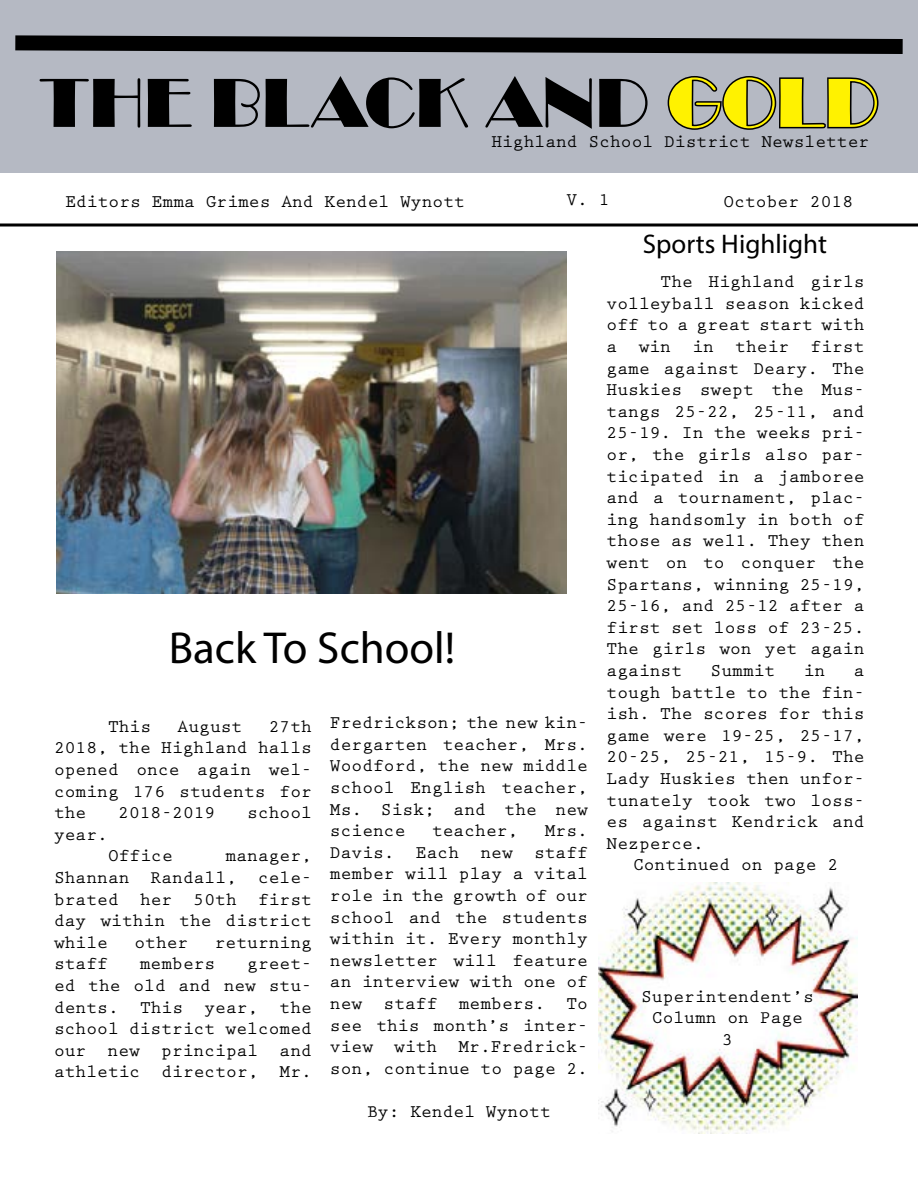
<style>
.page{position:relative;width:918px;height:1188px;background:#fff}
.page>*{position:absolute;margin:0;border:0;box-sizing:border-box;transform-origin:0 0}
.t1{font:72px "Broadway";color:#000}
.t2{font:45px "Myriad Pro";color:#000}
.t3{font:27px "Myriad Pro";color:#000}
.t4{font:700 18px/21.6px "Prestige Elite Std";color:#000;text-align:justify}
.s1{color:#fff200}
</style>
<div class="page">
<div style="left:0;top:0;width:918px;height:173px;background:#b5b9c3"></div>
<svg style="left:15px;top:35px;width:888px;height:95px"></svg>
<hr style="left:0;top:224px;width:918px;height:2px;background:#000">
<img style="left:598px;top:882px;width:260px;height:252px">
<img style="left:57px;top:252px;width:509px;height:342px">
<h1 class="t1" style="left:39px;top:61px;width:841px">THE BLACK AND <span class="s1">GOLD</span></h1>
<p class="t4" style="left:491px;top:131px;width:380px">Highland School District Newsletter</p>
<p class="t4" style="left:566px;top:189px;width:45px">V. 1</p>
<p class="t4" style="left:65px;top:192px;width:401px">Editors Emma Grimes And Kendel Wynott</p>
<p class="t4" style="left:724px;top:192px;width:131px">October 2018</p>
<h2 class="t2" style="left:169px;top:620px;width:288px">Back To School!</h2>
<p class="t4" style="left:54px;top:716px;width:260px;text-indent:215px">27th 2018, the Highland halls opened once again wel&shy;coming 176 students for the</p>
<p class="t4" style="left:108px;top:716px;width:45px">This</p>
<p class="t4" style="left:178px;top:716px;width:66px">August</p>
<p class="t4" style="left:118px;top:802px;width:99px">2018-2019</p>
<p class="t4" style="left:247px;top:802px;width:66px">school</p>
<p class="t4" style="left:108px;top:824px;width:66px;text-indent:-54px">year.<br>Office</p>
<p class="t4" style="left:54px;top:846px;width:260px;text-indent:172px">manager, Shannan Randall, cele&shy;brated her 50th first day within the district while</p>
<p class="t4" style="left:134px;top:932px;width:55px">other</p>
<p class="t4" style="left:215px;top:932px;width:99px">returning</p>
<p class="t4" style="left:54px;top:954px;width:56px">staff</p>
<p class="t4" style="left:140px;top:954px;width:77px">members</p>
<p class="t4" style="left:54px;top:954px;width:260px;text-indent:193px">greet&shy;ed the old and new stu&shy;dents. This year, the school district welcomed our new principal and athletic director, Mr.</p>
<p class="t4" style="left:330px;top:712px;width:260px">Fredrickson; the new kin&shy;dergarten teacher, Mrs.<br>Woodford, the new middle school English teacher, Ms. Sisk; and the new science</p>
<p class="t4" style="left:432px;top:820px;width:88px">teacher,</p>
<p class="t4" style="left:330px;top:820px;width:260px;text-indent:215px">Mrs.<br>Davis. Each new staff member will play a vital role in the growth of our school and the students within it. Every monthly newsletter will feature an interview with one of new staff members. To see this month’s inter&shy;view with Mr.Fredrick&shy;son, continue to page 2.</p>
<p class="t4" style="left:367px;top:1101px;width:185px">By: Kendel Wynott</p>
<h3 class="t3" style="left:643px;top:227px;width:186px">Sports Highlight</h3>
<p class="t4" style="left:607px;top:271px;width:260px;text-indent:54px">The Highland girls volleyball season kicked off to a great start with a win in their first game against Deary. The Huskies swept the Mus&shy;tangs 25-22, 25-11, and 25-19. In the weeks pri&shy;or, the girls also par&shy;ticipated in a jamboree and a tournament, plac&shy;ing handsomly in both of those as wel1. They then went on to conquer the Spartans, winning 25-19, 25-16, and 25-12 after a first set loss of 23-25.<br>The girls won yet again against</p>
<p class="t4" style="left:711px;top:660px;width:66px">Summit</p>
<p class="t4" style="left:804px;top:660px;width:23px">in</p>
<p class="t4" style="left:607px;top:660px;width:260px;text-indent:247px">a tough battle to the fin&shy;ish. The scores for this game were 19-25, 25-17, 20-25, 25-21, 15-9. The Lady Huskies then unfor&shy;tunately took two loss&shy;es against Kendrick and Nezperce.</p>
<p class="t4" style="left:633px;top:855px;width:207px">Continued on page 2</p>
<p class="t4" style="left:641px;top:986px;width:174px;text-align:center">Superintendent’s<br>Column on Page<br>3</p>
</div>
